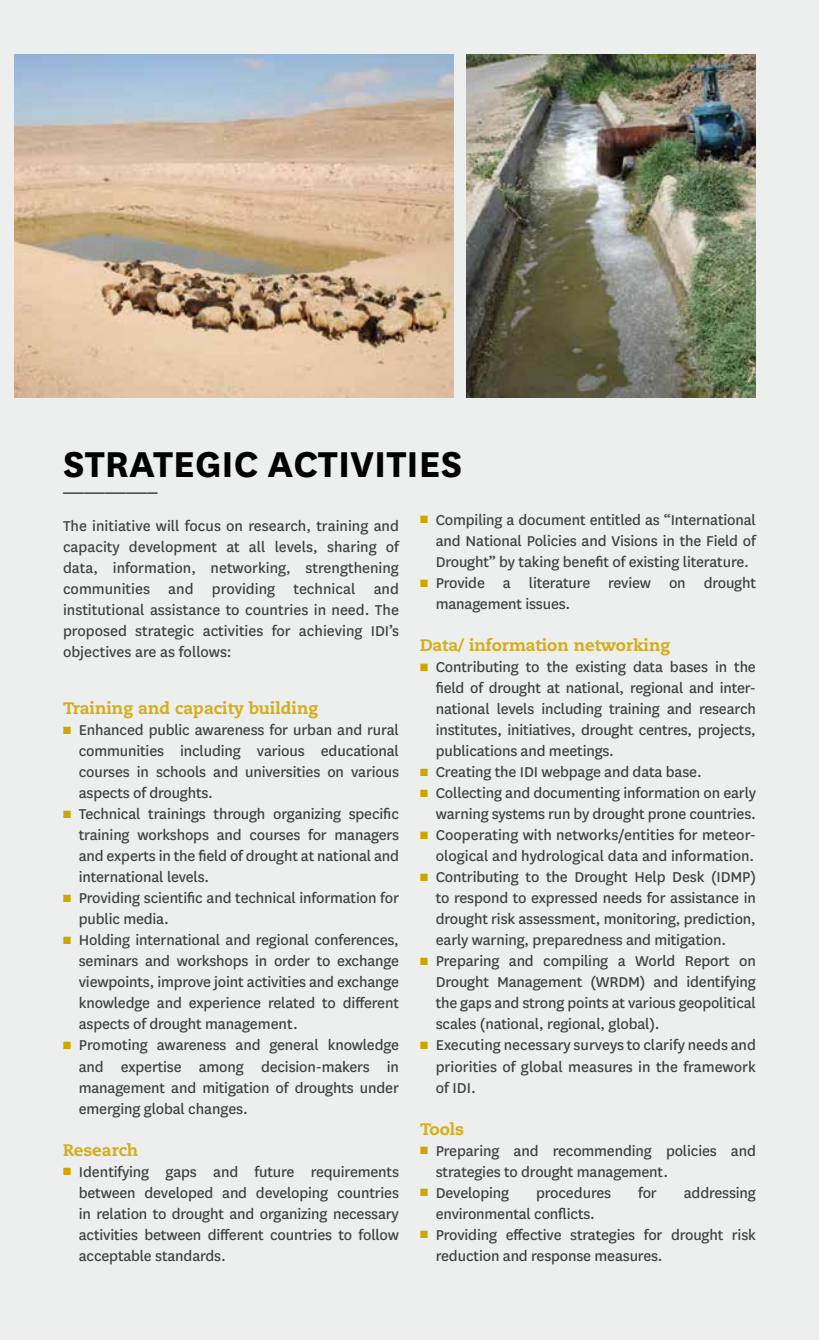
<style>
.page{position:relative;width:819px;height:1340px;background:#fff}
.page>*{position:absolute;margin:0;border:0;box-sizing:border-box;transform-origin:0 0}
.t1{font:700 42px "National";color:#000}
.t2{font:21px "ITC Avant Garde Pro";color:#000}
.t3{font:16.62px/21px "National";letter-spacing:-.01em;color:#3e3d40;text-align:justify}
.t4{font:800 16.62px "Caecilia LT Std";color:#d3ae1c}
.s1{color:#cea600}
</style>
<div class="page">
<div style="left:0;top:0;width:819px;height:1339px;background:#ecefee"></div>
<img style="left:14px;top:55px;width:439px;height:342px">
<img style="left:466px;top:55px;width:290px;height:342px">
<h1 class="t1" style="left:63px;top:434px;width:398px">Strategi c activities</h1>
<p class="t2" style="left:63px;top:470px;width:96px">_________</p>
<p class="t3" style="left:63px;top:514px;width:338px">The initiative will focus on research, training and capacity development at all levels, sharing of data, information, networking, strengthening communities and providing technical and institutional assistance to countries in need. The proposed strategic activities for achieving IDI’s objectives are as follows:</p>
<p class="t3" style="left:436px;top:509px;width:322px;text-indent:-16px"><span class="s1">■</span> Compiling a document entitled as “International and National Policies and Visions in the Field of Drought” by taking benefit of existing literature.</p>
<p class="t3" style="left:436px;top:572px;width:322px;text-indent:-16px"><span class="s1">■</span> Provide a literature review on drought management issues.</p>
<p class="t4" style="left:420px;top:635px;width:252px">Data/ information networking</p>
<p class="t3" style="left:436px;top:656px;width:321px;text-indent:-16px"><span class="s1">■</span> Contributing to the existing data bases in the field of drought at national, regional and inter&shy;national levels including training and research institutes, initiatives, drought centres, projects, publications and meetings.</p>
<p class="t3" style="left:420px;top:761px;width:283px"><span class="s1">■</span> Creating the IDI webpage and data base.</p>
<p class="t3" style="left:420px;top:782px;width:337px;text-align:right"><span class="s1">■</span> Collecting and documenting information on early warning systems run by drought prone countries.</p>
<p class="t3" style="left:420px;top:824px;width:337px;text-align:right"><span class="s1">■</span> Cooperating with networks/entities for meteor&shy;ological and hydrological data and information.</p>
<p class="t3" style="left:436px;top:866px;width:322px;text-indent:-16px"><span class="s1">■</span> Contributing to the Drought Help Desk (IDMP) to respond to expressed needs for assistance in drought risk assessment, monitoring, prediction, early warning, preparedness and mitigation.</p>
<p class="t3" style="left:436px;top:950px;width:322px;text-indent:-16px"><span class="s1">■</span> Preparing and compiling a World Report on Drought Management (WRDM) and identifying the gaps and strong points at various geopolitical scales (national, regional, global).</p>
<p class="t3" style="left:436px;top:1034px;width:322px;text-indent:-16px"><span class="s1">■</span> Executing necessary surveys to clarify needs and priorities of global measures in the framework of IDI.</p>
<p class="t4" style="left:420px;top:1118px;width:46px">Tools</p>
<p class="t3" style="left:436px;top:1139px;width:322px;text-indent:-16px"><span class="s1">■</span> Preparing and recommending policies and strategies to drought management.</p>
<p class="t3" style="left:420px;top:1181px;width:91px"><span class="s1">■</span> Developing</p>
<p class="t3" style="left:536px;top:1181px;width:76px">procedures</p>
<p class="t3" style="left:638px;top:1181px;width:20px">for</p>
<p class="t3" style="left:683px;top:1181px;width:74px">addressing</p>
<p class="t3" style="left:436px;top:1202px;width:161px">environmental conflicts.</p>
<p class="t3" style="left:436px;top:1223px;width:321px;text-indent:-16px"><span class="s1">■</span> Providing effective strategies for drought risk reduction and response measures.</p>
<p class="t4" style="left:63px;top:698px;width:257px">Training and capacity building</p>
<p class="t3" style="left:79px;top:719px;width:322px;text-indent:-16px"><span class="s1">■</span> Enhanced public awareness for urban and rural communities including various educational courses in schools and universities on various aspects of droughts.</p>
<p class="t3" style="left:79px;top:803px;width:322px;text-indent:-16px"><span class="s1">■</span> Technical trainings through organizing specific training workshops and courses for managers and experts in the field of drought at national and international levels.</p>
<p class="t3" style="left:79px;top:887px;width:321px;text-indent:-16px"><span class="s1">■</span> Providing scientific and technical information for public media.</p>
<p class="t3" style="left:79px;top:929px;width:322px;text-indent:-16px"><span class="s1">■</span> Holding international and regional conferences, seminars and workshops in order to exchange viewpoints, improve joint activities and exchange knowledge and experience related to different aspects of drought management.</p>
<p class="t3" style="left:79px;top:1034px;width:322px;text-indent:-16px"><span class="s1">■</span> Promoting awareness and general knowledge and expertise among decision-makers in management and mitigation of droughts under emerging global changes.</p>
<p class="t4" style="left:63px;top:1139px;width:77px">Research</p>
<p class="t3" style="left:79px;top:1160px;width:322px;text-indent:-16px"><span class="s1">■</span> Identifying gaps and future requirements between developed and developing countries in relation to drought and organizing necessary activities between different countries to follow acceptable standards.</p>
</div>
